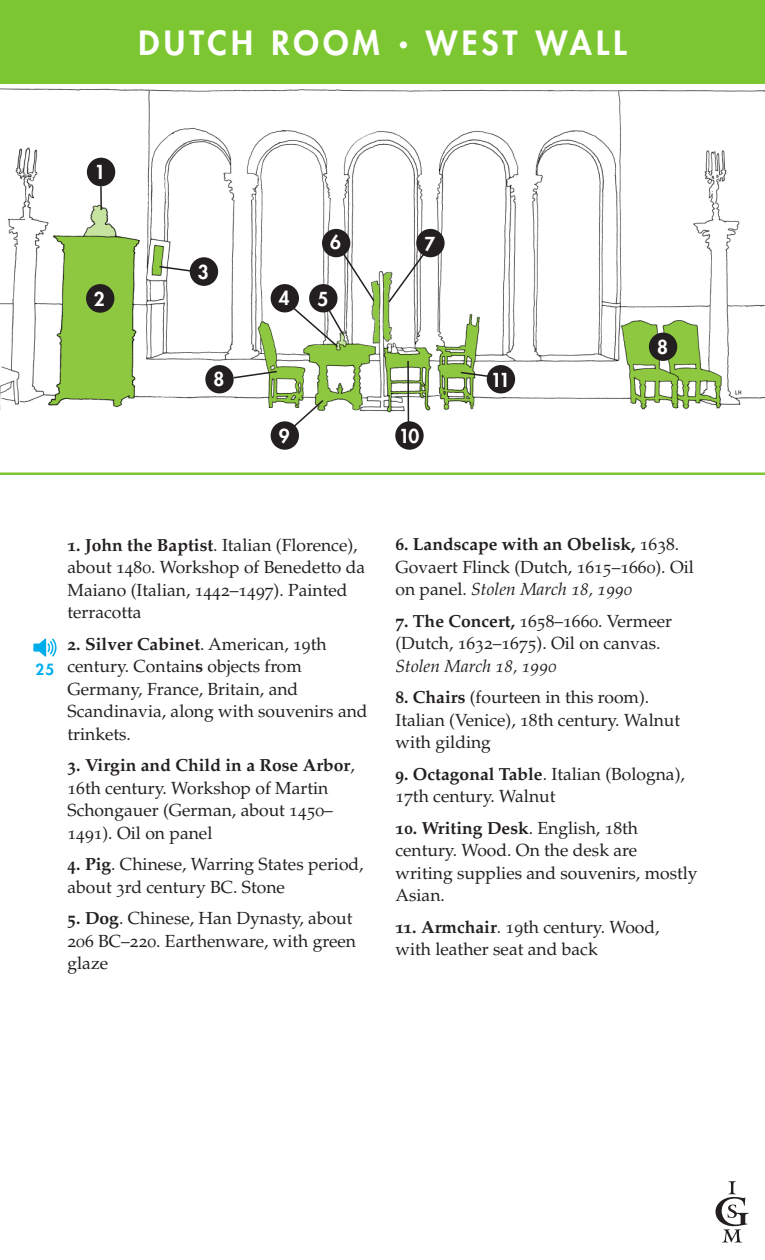
<style>
.page{position:relative;width:765px;height:1260px;background:#fff}
.page>*{position:absolute;margin:0;border:0;box-sizing:border-box;transform-origin:0 0}
.t1{font:800 32.5px "Futura Std";letter-spacing:.13em;color:#fff}
.t2{font:800 18.75px "Futura Std";color:#fff}
.t3{font:17.5px/22.5px "Palatino LT Std";color:#231f20}
.t4{font:800 15px "Futura Std";color:#00aeef}
.s1{font-size:18.75px}
.s2{font-weight:700}
.s3{font-style:italic}
</style>
<div class="page">
<div style="left:0;top:0;width:765px;height:85px;background:#7cc731"></div>
<hr style="left:0;top:472px;width:765px;height:3px;background:#7cc731">
<img style="left:0;top:84px;width:765px;height:336px">
<svg style="left:716px;top:1181px;width:33px;height:62px"></svg>
<img style="left:33px;top:639px;width:24px;height:18px">
<div style="left:190px;top:257px;width:28px;height:29px;background:#231f20;border-radius:50%"></div>
<div style="left:87px;top:158px;width:28px;height:28px;background:#231f20;border-radius:50%"></div>
<div style="left:86px;top:284px;width:28px;height:29px;background:#231f20;border-radius:50%"></div>
<div style="left:271px;top:284px;width:28px;height:28px;background:#231f20;border-radius:50%"></div>
<div style="left:322px;top:229px;width:28px;height:28px;background:#231f20;border-radius:50%"></div>
<div style="left:416px;top:229px;width:29px;height:28px;background:#231f20;border-radius:50%"></div>
<div style="left:205px;top:365px;width:29px;height:28px;background:#231f20;border-radius:50%"></div>
<div style="left:649px;top:333px;width:28px;height:28px;background:#231f20;border-radius:50%"></div>
<div style="left:271px;top:421px;width:28px;height:29px;background:#231f20;border-radius:50%"></div>
<div style="left:395px;top:421px;width:29px;height:29px;background:#231f20;border-radius:50%"></div>
<div style="left:487px;top:365px;width:28px;height:28px;background:#231f20;border-radius:50%"></div>
<svg style="left:387px;top:251px;width:39px;height:53px"></svg>
<svg style="left:292px;top:251px;width:84px;height:97px"></svg>
<hr style="left:100px;top:186px;width:2px;height:24px;background:#231f20">
<hr style="left:407px;top:361px;width:2px;height:62px;background:#231f20">
<svg style="left:232px;top:370px;width:47px;height:9px"></svg>
<svg style="left:158px;top:265px;width:34px;height:8px"></svg>
<svg style="left:459px;top:371px;width:31px;height:7px"></svg>
<svg style="left:291px;top:398px;width:34px;height:31px"></svg>
<p class="t1" style="left:138px;top:23px;width:489px">DUTCH ROOM <span class="s1">•</span> WEST WALL</p>
<p class="t2" style="left:95px;top:161px;width:12px">1</p>
<p class="t2" style="left:198px;top:260px;width:12px">3</p>
<p class="t2" style="left:330px;top:231px;width:12px">6</p>
<p class="t2" style="left:424px;top:232px;width:12px">7</p>
<p class="t2" style="left:94px;top:287px;width:12px">2</p>
<p class="t2" style="left:279px;top:286px;width:12px">4</p>
<p class="t2" style="left:317px;top:287px;width:12px">5</p>
<p class="t2" style="left:214px;top:367px;width:12px">8</p>
<p class="t2" style="left:279px;top:424px;width:12px">9</p>
<p class="t2" style="left:399px;top:424px;width:22px">10</p>
<p class="t2" style="left:491px;top:368px;width:20px">11</p>
<p class="t2" style="left:657px;top:335px;width:12px">8</p>
<p class="t4" style="left:36px;top:660px;width:20px">25</p>
<p class="t3" style="left:68px;top:534px;width:299px"><span class="s2">1. John the Baptist</span>. Italian (Florence), about 1480. Workshop of Benedetto da<br>Maiano (Italian, 1442–1497). Painted terracotta</p>
<p class="t3" style="left:68px;top:633px;width:302px"><span class="s2">2. Silver Cabinet</span>. American, 19th century. Contain<span class="s2">s</span> objects from<br>Germany, France, Britain, and<br>Scandinavia, along with souvenirs and trinkets.</p>
<p class="t3" style="left:68px;top:754px;width:289px"><span class="s2">3. Virgin and Child in a Rose Arbor</span>,<br>16th century. Workshop of Martin<br>Schongauer (German, about 1450–<br>1491). Oil on panel</p>
<p class="t3" style="left:68px;top:853px;width:298px"><span class="s2">4. Pig</span>. Chinese, Warring States period, about 3rd century BC. Stone</p>
<p class="t3" style="left:68px;top:907px;width:290px"><span class="s2">5. Dog</span>. Chinese, Han Dynasty, about<br>206 BC–220. Earthenware, with green glaze</p>
<p class="t3" style="left:395px;top:533px;width:300px"><span class="s2">6. Landscape with an Obelisk,</span> 1638.<br>Govaert Flinck (Dutch, 1615–1660). Oil on panel. <span class="s3">Stolen March 18, 1990</span></p>
<p class="t3" style="left:395px;top:610px;width:278px"><span class="s2">7. The Concert,</span> 1658–1660. Vermeer (Dutch, 1632–1675). Oil on canvas.<br><span class="s3">Stolen March 18, 1990</span></p>
<p class="t3" style="left:395px;top:686px;width:286px"><span class="s2">8. Chairs</span> (fourteen in this room).<br>Italian (Venice), 18th century. Walnut with gilding</p>
<p class="t3" style="left:395px;top:763px;width:291px"><span class="s2">9. Octagonal Table</span>. Italian (Bologna),<br>17th century. Walnut</p>
<p class="t3" style="left:395px;top:817px;width:304px"><span class="s2">10. Writing Desk</span>. English, 18th century. Wood. On the desk are writing supplies and souvenirs, mostly<br>Asian.</p>
<p class="t3" style="left:395px;top:916px;width:266px"><span class="s2">11. Armchair</span>. 19th century. Wood, with leather seat and back</p>
</div>
